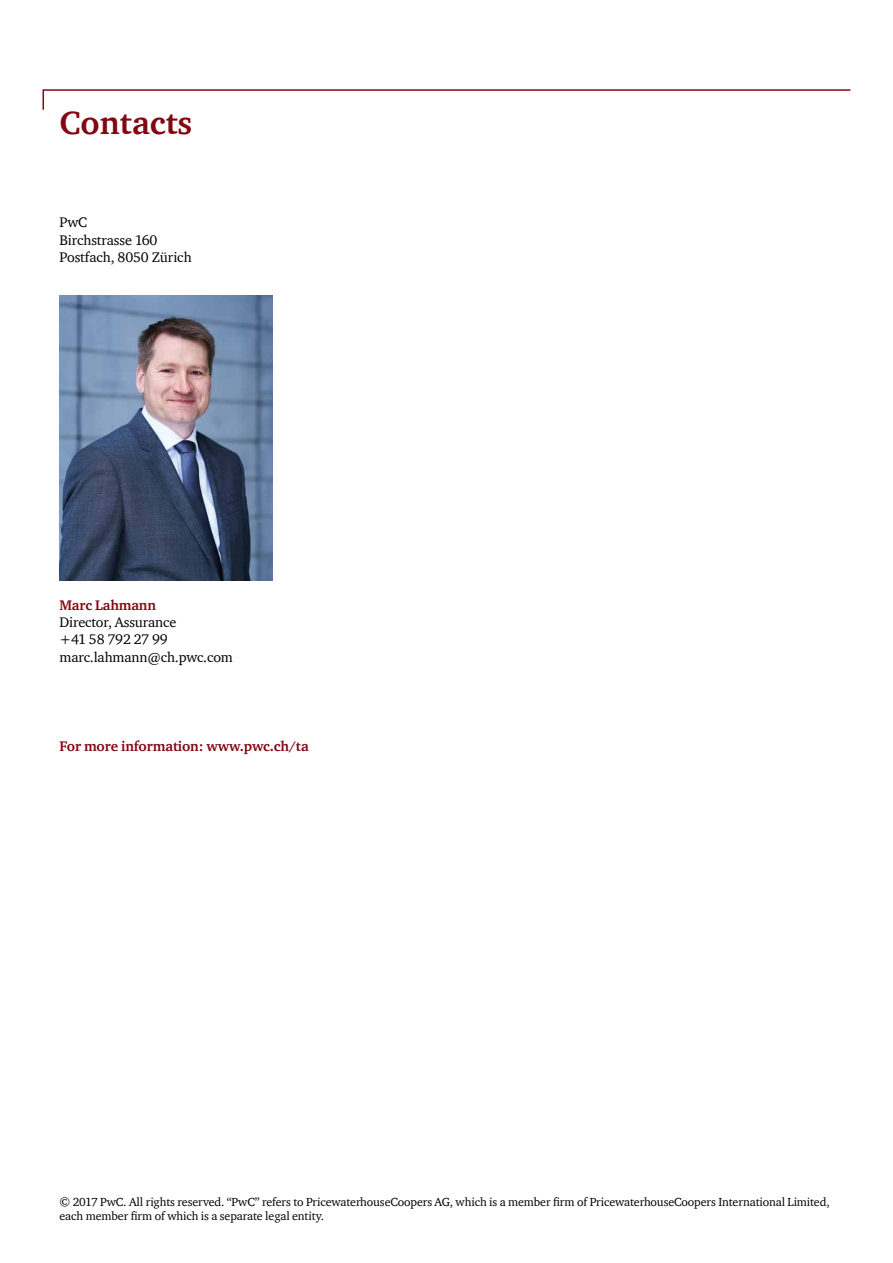
<style>
.page{position:relative;width:893px;height:1263px;background:#fff}
.page>*{position:absolute;margin:0;border:0;box-sizing:border-box;transform-origin:0 0}
.Titel{font:700 33px "ITC Charter Com";color:#820713}
.t1{font:14.25px/17.1px "ITC Charter Com";letter-spacing:-.01em;color:#000}
.t2{font:700 14.25px "ITC Charter Com";letter-spacing:-.01em;color:#820713}
.Copyright{font:12px/14.4px "ITC Charter Com";letter-spacing:-.01em;color:#000}
</style>
<div class="page">
<svg style="left:42px;top:89px;width:809px;height:21px"></svg>
<img style="left:60px;top:296px;width:212px;height:284px">
<p class="Titel" style="left:60px;top:102px;width:134px">Contacts</p>
<p class="t1" style="left:60px;top:214px;width:29px">PwC</p>
<p class="t1" style="left:60px;top:231px;width:99px">Birchstrasse 160</p>
<p class="t1" style="left:60px;top:248px;width:134px">Postfach, 8050 Zürich</p>
<p class="t2" style="left:60px;top:596px;width:98px">Marc Lahmann</p>
<p class="t1" style="left:60px;top:614px;width:175px">Director, Assurance<br>+41 58 792 27 99 marc.lahmann@ch.pwc.com</p>
<p class="t2" style="left:60px;top:737px;width:251px">For more information: www.pwc.ch/ta</p>
<p class="Copyright" style="left:60px;top:1194px;width:772px">© 2017 PwC. All rights reserved. “PwC” refers to PricewaterhouseCoopers AG, which is a member firm of PricewaterhouseCoopers International Limited, each member firm of which is a separate legal entity.</p>
</div>
